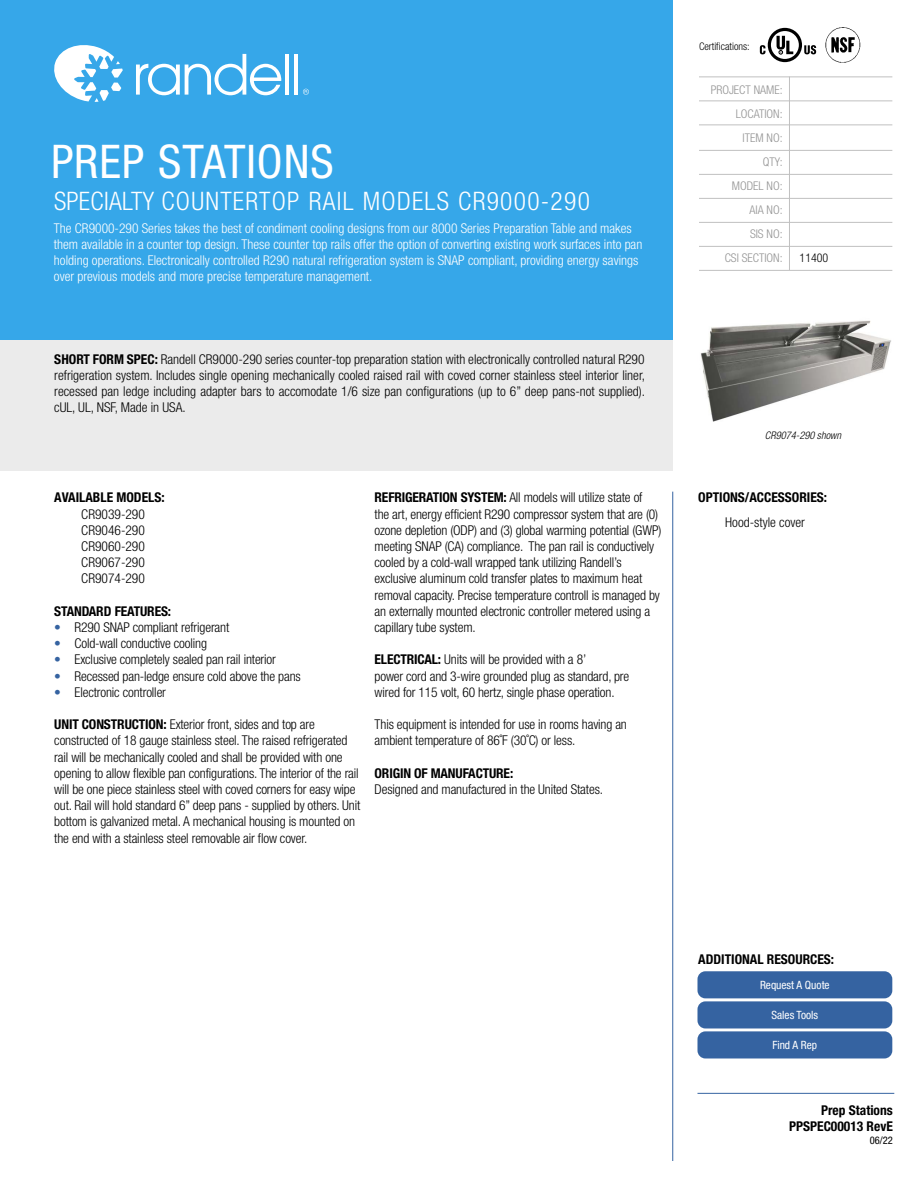
<style>
.page{position:relative;width:918px;height:1188px;background:#fff}
.page>*{position:absolute;margin:0;border:0;box-sizing:border-box;transform-origin:0 0}
.t1{font:condensed 46.5px "Helvetica Neue";letter-spacing:.02em;color:#fff}
.t2{font:300 condensed 25.5px "Helvetica Neue";letter-spacing:.05em;color:#fff}
.t3{font:300 condensed 13.5px/16.2px "Helvetica Neue";letter-spacing:-.01em;color:#000}
.t4{font:300 condensed 13.5px/16.2px "Helvetica Neue";color:#fff}
.t5{font:700 condensed 13.5px/16.2px "Helvetica Neue";color:#000;text-align:right}
.t6{font:300 condensed 12px/24px "Helvetica Neue";color:#939393;text-align:right}
.t7{font:300 condensed 12px "Helvetica Neue";color:#000}
.t8{font:condensed 11.4px "Helvetica Neue";color:#fff}
.t9{font:300 condensed 10.5px "Helvetica Neue";color:#000}
.t10{font:italic 300 condensed 10.5px "Helvetica Neue";color:#000}
.t11{font:condensed 10.5px "Helvetica Neue";color:#000}
.s1{font-weight:700}
.s2{color:#3563a1}
</style>
<div class="page">
<div style="left:0;top:0;width:673px;height:340px;background:#36a7e9"></div>
<hr style="left:698px;top:1093px;width:196px;height:1px;background:#3563a1">
<hr style="left:699px;top:77px;width:193px;height:1px;background:#c0c0c0">
<hr style="left:699px;top:101px;width:193px;height:1px;background:#c0c0c0">
<hr style="left:699px;top:125px;width:193px;height:1px;background:#c0c0c0">
<hr style="left:699px;top:150px;width:193px;height:1px;background:#c0c0c0">
<hr style="left:699px;top:174px;width:193px;height:1px;background:#c0c0c0">
<hr style="left:699px;top:198px;width:193px;height:1px;background:#c0c0c0">
<hr style="left:699px;top:222px;width:193px;height:1px;background:#c0c0c0">
<hr style="left:699px;top:246px;width:193px;height:1px;background:#c0c0c0">
<hr style="left:699px;top:270px;width:193px;height:1px;background:#c0c0c0">
<hr style="left:789px;top:77px;width:1px;height:193px;background:#c0c0c0">
<svg style="left:54px;top:45px;width:69px;height:57px"></svg>
<svg style="left:136px;top:54px;width:145px;height:41px"></svg>
<hr style="left:285px;top:54px;width:4px;height:41px;background:#fff">
<hr style="left:294px;top:54px;width:4px;height:41px;background:#fff">
<svg style="left:303px;top:89px;width:6px;height:6px"></svg>
<div style="left:0;top:341px;width:672px;height:130px;background:#ebebeb"></div>
<hr style="left:672px;top:492px;width:1px;height:669px;background:#3563a1">
<img style="left:825px;top:27px;width:36px;height:35px">
<svg style="left:760px;top:28px;width:56px;height:34px"></svg>
<img style="left:701px;top:320px;width:190px;height:102px">
<div style="left:697px;top:971px;width:195px;height:27px;background:#3563a1;border-radius:8px"></div>
<div style="left:697px;top:1001px;width:195px;height:27px;background:#3563a1;border-radius:8px"></div>
<div style="left:697px;top:1031px;width:195px;height:27px;background:#3563a1;border-radius:8px"></div>
<h1 class="t1" style="left:51px;top:134px;width:284px">PREP STATIONS</h1>
<h2 class="t2" style="left:54px;top:187px;width:537px">SPECIALTY COUNTERTOP RAIL MODELS CR9000-290</h2>
<p class="t4" style="left:54px;top:220px;width:590px">The CR9000-290 Series takes the best of condiment cooling designs from our 8000 Series Preparation Table and makes them available in a counter top design. These counter top rails offer the option of converting existing work surfaces into pan holding operations. Electronically controlled R290 natural refrigeration system is SNAP compliant, providing energy savings over previous models and more precise temperature management.</p>
<p class="t3" style="left:54px;top:351px;width:592px;text-align:justify"><span class="s1">SHORT FORM SPEC:</span> Randell CR9000-290 series counter-top preparation station with electronically controlled natural R290 refrigeration system. Includes single opening mechanically cooled raised rail with coved corner stainless steel interior liner, recessed pan ledge including adapter bars to accomodate 1/6 size pan configurations (up to 6” deep pans-not supplied). cUL, UL, NSF, Made in USA.</p>
<p class="t5" style="left:54px;top:489px;width:112px">AVAILABLE MODELS:</p>
<p class="t3" style="left:81px;top:506px;width:65px;text-align:justify">CR9039-290<br>CR9046-290<br>CR9060-290<br>CR9067-290<br>CR9074-290</p>
<p class="t5" style="left:54px;top:603px;width:118px">STANDARD FEATURES:</p>
<p class="t3" style="left:54px;top:619px;width:177px"><span class="s2">•</span> R290 SNAP compliant refrigerant</p>
<p class="t3" style="left:54px;top:635px;width:154px"><span class="s2">•</span> Cold-wall conductive cooling</p>
<p class="t3" style="left:54px;top:651px;width:223px"><span class="s2">•</span> Exclusive completely sealed pan rail interior</p>
<p class="t3" style="left:54px;top:668px;width:248px"><span class="s2">•</span> Recessed pan-ledge ensure cold above the pans</p>
<p class="t3" style="left:54px;top:684px;width:113px"><span class="s2">•</span> Electronic controller</p>
<p class="t3" style="left:54px;top:716px;width:308px"><span class="s1">UNIT CONSTRUCTION:</span> Exterior front, sides and top are constructed of 18 gauge stainless steel. The raised refrigerated rail will be mechanically cooled and shall be provided with one opening to allow flexible pan configurations. The interior of the rail will be one piece stainless steel with coved corners for easy wipe out. Rail will hold standard 6” deep pans - supplied by others. Unit bottom is galvanized metal. A mechanical housing is mounted on the end with a stainless steel removable air flow cover.</p>
<p class="t3" style="left:375px;top:489px;width:288px"><span class="s1">REFRIGERATION SYSTEM:</span> All models will utilize state of<br>the art, energy efficient R290 compressor system that are (0) ozone depletion (ODP) and (3) global warming potential (GWP) meeting SNAP (CA) compliance. The pan rail is conductively cooled by a cold-wall wrapped tank utilizing Randell’s exclusive aluminum cold transfer plates to maximum heat removal capacity. Precise temperature controll is managed by an externally mounted electronic controller metered using a capillary tube system.</p>
<p class="t3" style="left:375px;top:651px;width:256px"><span class="s1">ELECTRICAL:</span> Units will be provided with a 8’<br>power cord and 3-wire grounded plug as standard, pre wired for 115 volt, 60 hertz, single phase operation.</p>
<p class="t3" style="left:375px;top:716px;width:254px">This equipment is intended for use in rooms having an ambient temperature of 86˚F (30˚C) or less.</p>
<p class="t5" style="left:375px;top:765px;width:140px">ORIGIN OF MANUFACTURE:</p>
<p class="t3" style="left:375px;top:781px;width:230px">Designed and manufactured in the United States.</p>
<p class="t9" style="left:699px;top:40px;width:52px">Certifications:</p>
<p class="t6" style="left:711px;top:77px;width:73px">PROJECT NAME:<br>LOCATION:<br>ITEM NO:<br>QTY:<br>MODEL NO:<br>AIA NO:<br>SIS NO:<br>CSI SECTION:</p>
<p class="t7" style="left:800px;top:251px;width:30px">11400</p>
<p class="t10" style="left:765px;top:430px;width:78px">CR9074-290 shown</p>
<p class="t5" style="left:698px;top:489px;width:130px">OPTIONS/ACCESSORIES:</p>
<p class="t3" style="left:725px;top:514px;width:81px">Hood-style cover</p>
<p class="t5" style="left:698px;top:951px;width:137px">ADDITIONAL RESOURCES:</p>
<p class="t8" style="left:760px;top:979px;width:71px">Request A Quote</p>
<p class="t8" style="left:772px;top:1009px;width:48px">Sales Tools</p>
<p class="t8" style="left:772px;top:1039px;width:46px">Find A Rep</p>
<p class="t5" style="left:789px;top:1102px;width:105px">Prep Stations<br>PPSPEC00013 RevE</p>
<p class="t11" style="left:870px;top:1134px;width:25px">06/22</p>
</div>
